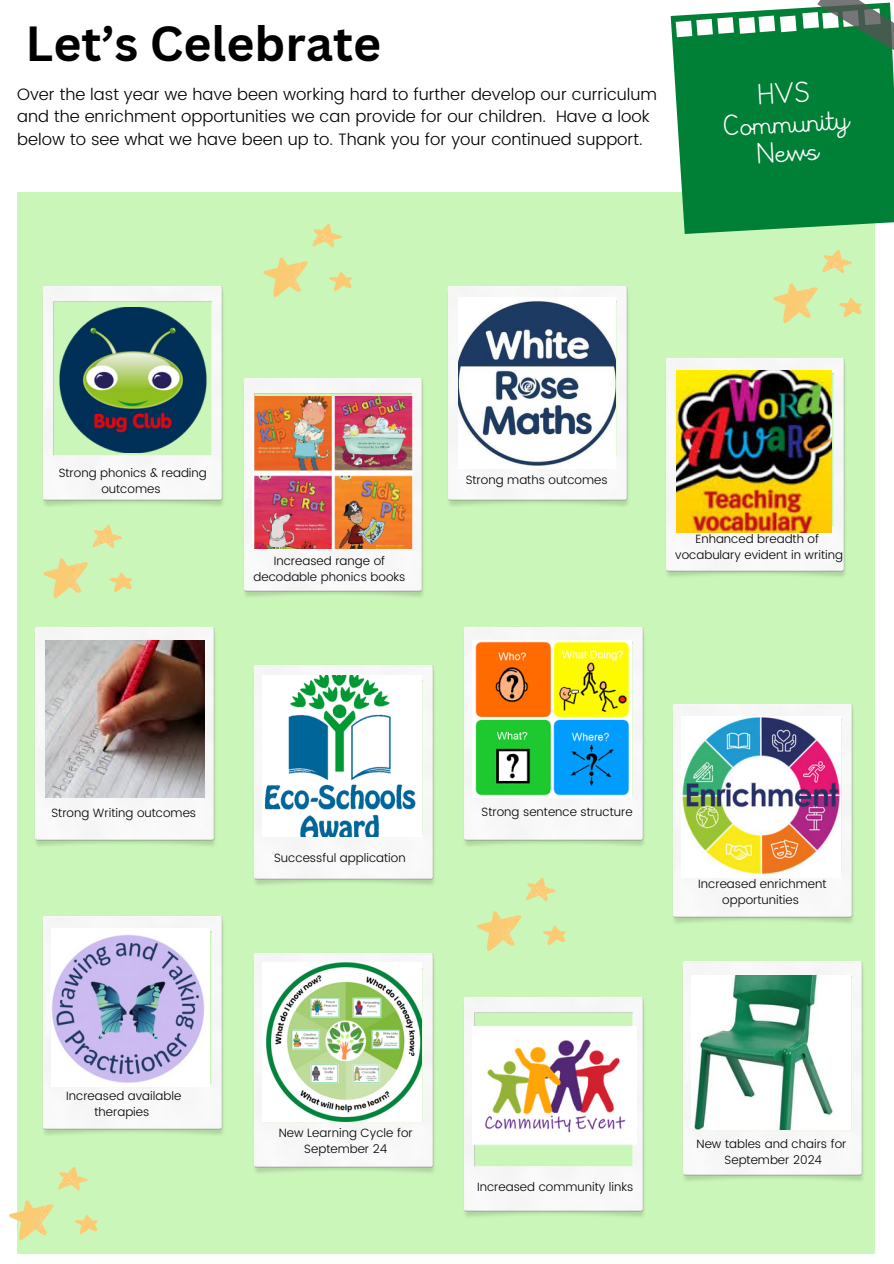
<style>
.page{position:relative;width:894px;height:1264px;background:#fff}
.page>*{position:absolute;margin:0;border:0;box-sizing:border-box;transform-origin:0 0}
.t1{font:700 48px "Canva Sans";color:#000}
.t2{font:29.4px/29.2px "Letter join Plus 38";color:#fff;text-align:center}
.t3{font:300 16.5px/22.5px "Poppins";color:#000}
.t4{font:300 12px "Poppins";color:#000}
</style>
<div class="page">
<div style="left:17px;top:192px;width:857px;height:1061px;background:#cbf6b9"></div>
<svg style="left:670px;top:7px;width:223px;height:227px;background:#1a8d4a"></svg>
<svg style="left:817px;top:0;width:76px;height:51px;background:#448460"></svg>
<img style="left:43px;top:286px;width:180px;height:220px">
<img style="left:244px;top:378px;width:179px;height:219px">
<img style="left:448px;top:286px;width:180px;height:220px">
<img style="left:666px;top:358px;width:179px;height:219px">
<img style="left:57px;top:307px;width:151px;height:145px">
<img style="left:253px;top:396px;width:160px;height:153px">
<img style="left:458px;top:298px;width:157px;height:170px">
<img style="left:676px;top:370px;width:154px;height:162px">
<img style="left:35px;top:627px;width:180px;height:219px">
<img style="left:45px;top:641px;width:159px;height:156px">
<img style="left:254px;top:666px;width:180px;height:219px">
<img style="left:464px;top:627px;width:180px;height:219px">
<img style="left:673px;top:704px;width:180px;height:219px">
<img style="left:43px;top:916px;width:180px;height:219px">
<img style="left:254px;top:953px;width:180px;height:220px">
<img style="left:464px;top:997px;width:180px;height:220px">
<img style="left:683px;top:961px;width:180px;height:220px">
<img style="left:262px;top:675px;width:159px;height:161px">
<img style="left:472px;top:641px;width:159px;height:156px">
<img style="left:681px;top:716px;width:159px;height:161px">
<img style="left:52px;top:928px;width:157px;height:158px">
<img style="left:262px;top:962px;width:159px;height:158px">
<img style="left:472px;top:1026px;width:164px;height:119px">
<img style="left:691px;top:975px;width:159px;height:154px">
<svg style="left:773px;top:250px;width:89px;height:73px"></svg>
<svg style="left:44px;top:524px;width:88px;height:74px"></svg>
<svg style="left:477px;top:878px;width:89px;height:73px"></svg>
<svg style="left:9px;top:1167px;width:89px;height:73px"></svg>
<svg style="left:263px;top:224px;width:89px;height:74px"></svg>
<p class="t1" style="left:26px;top:10px;width:357px">Let’s Celebrate</p>
<p class="t3" style="left:17px;top:83px;width:641px">Over the last year we have been working hard to further develop our curriculum and the enrichment opportunities we can provide for our children. Have a look below to see what we have been up to. Thank you for your continued support.</p>
<p class="t2" style="left:720px;top:83px;width:127px;rotate:-3deg">HVS<br>Community<br>News</p>
<p class="t4" style="left:59px;top:466px;width:150px">Strong phonics &amp; reading</p>
<p class="t4" style="left:101px;top:482px;width:61px">outcomes</p>
<p class="t4" style="left:274px;top:553px;width:113px">Increased range of</p>
<p class="t4" style="left:253px;top:569px;width:153px">decodable phonics books</p>
<p class="t4" style="left:465px;top:472px;width:143px">Strong maths outcomes</p>
<p class="t4" style="left:695px;top:532px;width:125px">Enhanced breadth of</p>
<p class="t4" style="left:675px;top:548px;width:169px">vocabulary evident in writing</p>
<p class="t4" style="left:51px;top:805px;width:146px">Strong Writing outcomes</p>
<p class="t4" style="left:66px;top:1089px;width:117px">Increased available</p>
<p class="t4" style="left:94px;top:1105px;width:56px">therapies</p>
<p class="t4" style="left:274px;top:850px;width:133px">Successful application</p>
<p class="t4" style="left:481px;top:805px;width:152px">Strong sentence structure</p>
<p class="t4" style="left:698px;top:877px;width:130px">Increased enrichment</p>
<p class="t4" style="left:722px;top:893px;width:78px">opportunities</p>
<p class="t4" style="left:279px;top:1125px;width:135px">New Learning Cycle for</p>
<p class="t4" style="left:304px;top:1141px;width:84px">September 24</p>
<p class="t4" style="left:477px;top:1179px;width:158px">Increased community links</p>
<p class="t4" style="left:696px;top:1136px;width:151px">New tables and chairs for</p>
<p class="t4" style="left:724px;top:1152px;width:99px">September 2024</p>
</div>
